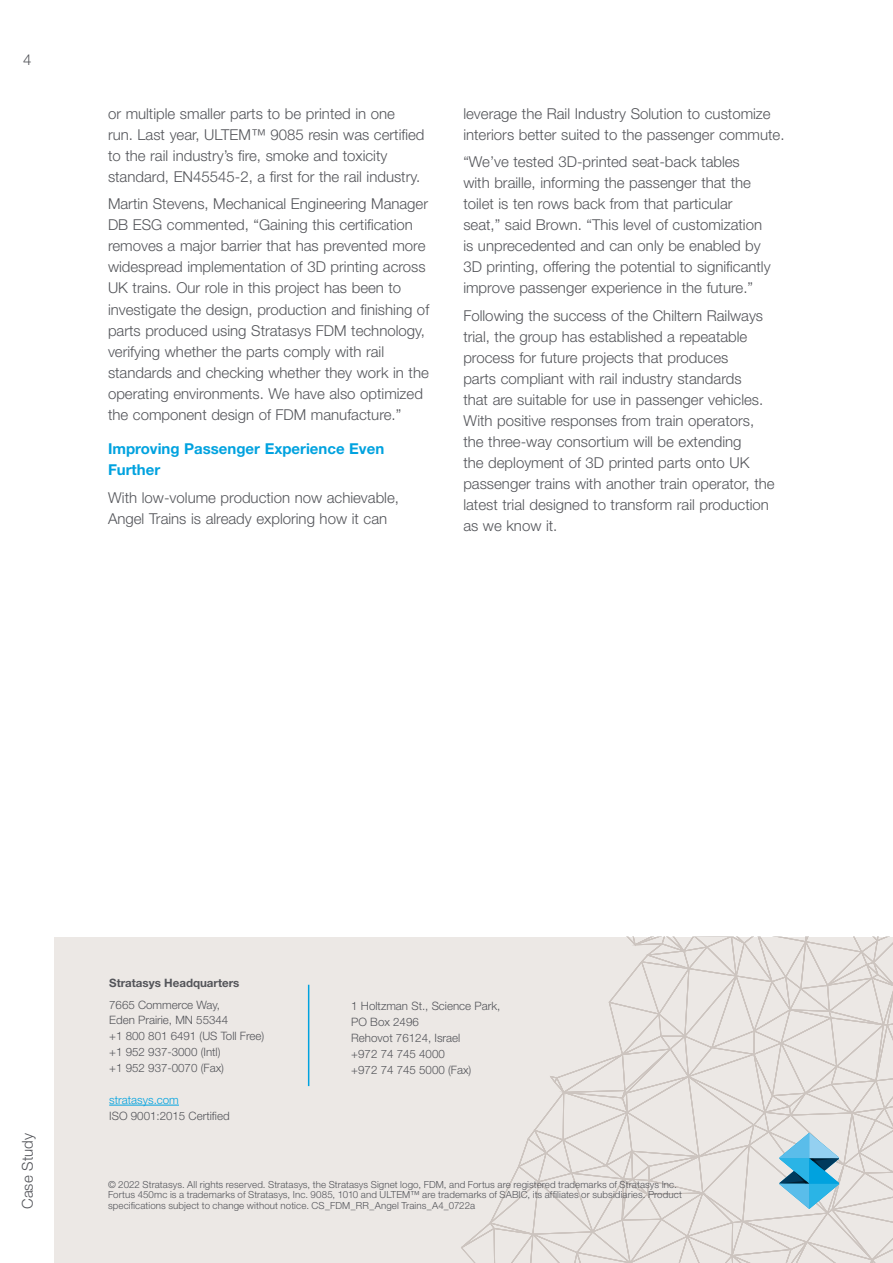
<style>
.page{position:relative;width:893px;height:1263px;background:#fff}
.page>*{position:absolute;margin:0;border:0;box-sizing:border-box;transform-origin:0 0}
.t1{font:300 15px/21px "Helvetica Neue LT Std";color:#54555a}
.t2{font:700 15px/21px "Helvetica Neue LT Std";color:#00a2df}
.t3{font:300 11.55px/15.9px "Helvetica Neue LT Std";color:#54555a}
.t4{font:700 11.55px "Helvetica Neue LT Std";color:#54555a}
.t5{font:300 11.55px "Helvetica Neue LT Std";color:#00a2df}
.t6{font:300 9.75px/10.5px "Helvetica Neue LT Std";letter-spacing:.01em;color:#54555a}
</style>
<div class="page">
<div style="left:54px;top:937px;width:839px;height:326px;background:#ece8e5"></div>
<hr style="left:308px;top:985px;width:1px;height:101px;background:#00a2df">
<hr style="left:109px;top:1105px;width:70px;height:1px;background:#00a2df">
<svg style="left:461px;top:937px;width:432px;height:326px"></svg>
<p class="t1" style="left:23px;top:49px;width:10px">4</p>
<p class="t1" style="left:108px;top:103px;width:318px">or multiple smaller parts to be printed in one<br>run. Last year, ULTEM™ 9085 resin was certified to the rail industry’s fire, smoke and toxicity standard, EN45545-2, a first for the rail industry.</p>
<p class="t1" style="left:108px;top:193px;width:323px">Martin Stevens, Mechanical Engineering Manager DB ESG commented, “Gaining this certification removes a major barrier that has prevented more widespread implementation of 3D printing across UK trains. Our role in this project has been to investigate the design, production and finishing of parts produced using Stratasys FDM technology, verifying whether the parts comply with rail standards and checking whether they work in the operating environments. We have also optimized the component design of FDM manufacture.”</p>
<p class="t2" style="left:108px;top:438px;width:278px">Improving Passenger Experience Even<br>Further</p>
<p class="t1" style="left:108px;top:487px;width:292px">With low-volume production now achievable,<br>Angel Trains is already exploring how it can</p>
<p class="t1" style="left:463px;top:103px;width:323px">leverage the Rail Industry Solution to customize interiors better suited to the passenger commute.</p>
<p class="t1" style="left:463px;top:151px;width:309px">“We’ve tested 3D-printed seat-back tables<br>with braille, informing the passenger that the toilet is ten rows back from that particular seat,” said Brown. “This level of customization is unprecedented and can only be enabled by 3D printing, offering the potential to significantly improve passenger experience in the future.”</p>
<p class="t1" style="left:463px;top:305px;width:313px">Following the success of the Chiltern Railways trial, the group has established a repeatable process for future projects that produces<br>parts compliant with rail industry standards<br>that are suitable for use in passenger vehicles.<br>With positive responses from train operators, the three-way consortium will be extending<br>the deployment of 3D printed parts onto UK passenger trains with another train operator, the latest trial designed to transform rail production as we know it.</p>
<p class="t1" style="left:17px;top:1209px;width:77px;rotate:-90deg">Case Study</p>
<p class="t4" style="left:109px;top:976px;width:132px">Stratasys Headquarters</p>
<p class="t3" style="left:109px;top:996px;width:157px">7665 Commerce Way,<br>Eden Prairie, MN 55344<br>+1 800 801 6491 (US Toll Free) +1 952 937-3000 (Intl)<br>+1 952 937-0070 (Fax)</p>
<p class="t5" style="left:109px;top:1093px;width:71px">stratasys.com</p>
<p class="t3" style="left:109px;top:1107px;width:122px">ISO 9001:2015 Certified</p>
<p class="t3" style="left:351px;top:998px;width:151px">1 Holtzman St., Science Park,<br>PO Box 2496<br>Rehovot 76124, Israel<br>+972 74 745 4000<br>+972 74 745 5000 (Fax)</p>
<p class="t6" style="left:108px;top:1179px;width:575px">© 2022 Stratasys. All rights reserved. Stratasys, the Stratasys Signet logo, FDM, and Fortus are registered trademarks of Stratasys Inc.<br>Fortus 450mc is a trademarks of Stratasys, Inc. 9085, 1010 and ULTEM™ are trademarks of SABIC, its affiliates or subsidiaries. Product specifications subject to change without notice. CS_FDM_RR_Angel Trains_A4_0722a</p>
</div>
